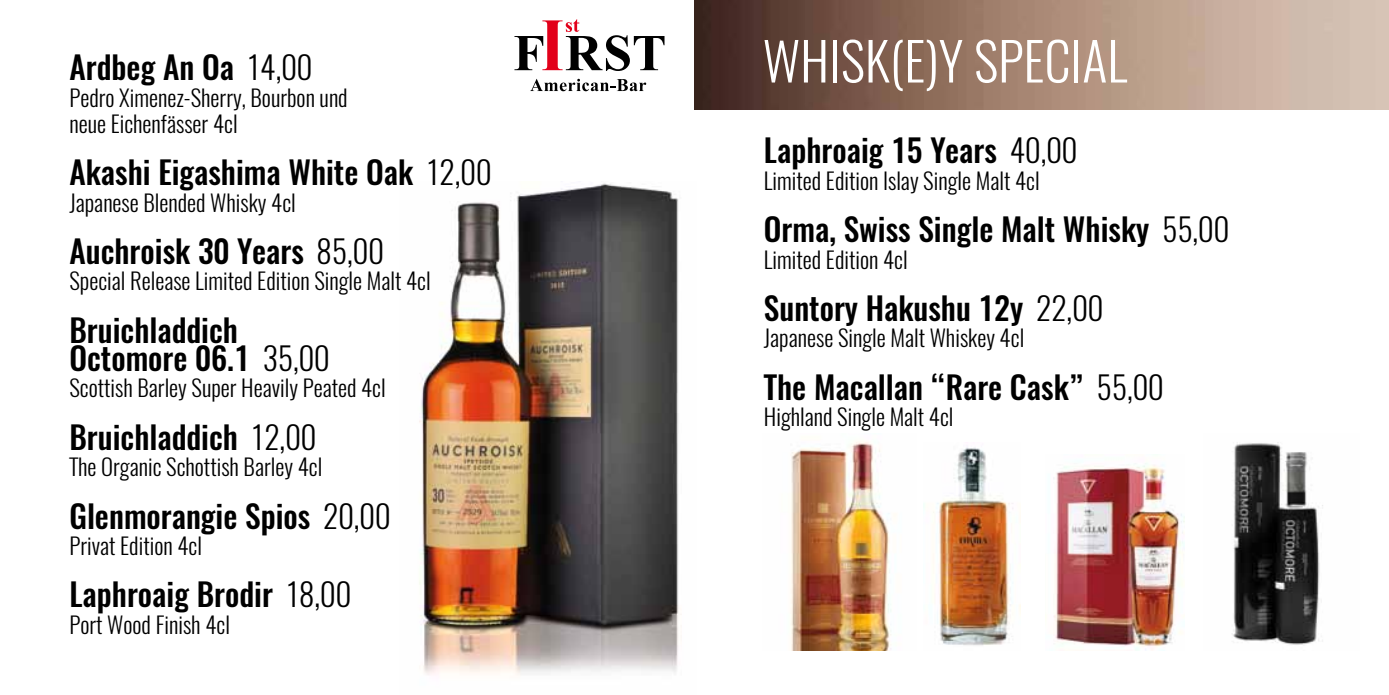
<style>
.page{position:relative;width:1389px;height:695px;background:#fff}
.page>*{position:absolute;margin:0;border:0;box-sizing:border-box;transform-origin:0 0}
.t1{font:300 52.5px "Oswald";color:#fff}
.t2{font:500 31.5px/28px "Oswald";color:#000}
.t3{font:300 22.75px/26.2px "Oswald";color:#000}
.s1{font-weight:300}
</style>
<div class="page">
<img style="left:419px;top:183px;width:262px;height:492px">
<svg style="left:530px;top:79px;width:116px;height:12px"></svg>
<svg style="left:514px;top:19px;width:151px;height:52px"></svg>
<img style="left:923px;top:447px;width:98px;height:199px">
<img style="left:790px;top:441px;width:101px;height:209px">
<img style="left:1054px;top:463px;width:130px;height:187px">
<img style="left:1232px;top:442px;width:91px;height:203px">
<img style="left:694px;top:0;width:695px;height:109px">
<h2 class="t2" style="left:69px;top:54px;width:245px">Ardbeg An Oa <span class="s1">14,00</span></h2>
<p class="t3" style="left:69px;top:84px;width:280px">Pedro Ximenez-Sherry, Bourbon und neue Eichenfässer 4cl</p>
<h2 class="t2" style="left:69px;top:159px;width:424px">Akashi Eigashima White Oak <span class="s1">12,00</span></h2>
<p class="t3" style="left:69px;top:189px;width:228px">Japanese Blended Whisky 4cl</p>
<h2 class="t2" style="left:69px;top:238px;width:316px">Auchroisk 30 Years <span class="s1">85,00</span></h2>
<p class="t3" style="left:69px;top:268px;width:363px">Special Release Limited Edition Single Malt 4cl</p>
<h2 class="t2" style="left:69px;top:316px;width:262px">Bruichladdich<br>Octomore 06.1 <span class="s1">35,00</span></h2>
<p class="t3" style="left:69px;top:375px;width:318px">Scottish Barley Super Heavily Peated 4cl</p>
<h2 class="t2" style="left:69px;top:423px;width:248px">Bruichladdich <span class="s1">12,00</span></h2>
<p class="t3" style="left:69px;top:453px;width:254px">The Organic Schottish Barley 4cl</p>
<h2 class="t2" style="left:69px;top:502px;width:323px">Glenmorangie Spios <span class="s1">20,00</span></h2>
<p class="t3" style="left:69px;top:532px;width:134px">Privat Edition 4cl</p>
<h2 class="t2" style="left:69px;top:581px;width:283px">Laphroaig Brodir <span class="s1">18,00</span></h2>
<p class="t3" style="left:69px;top:611px;width:162px">Port Wood Finish 4cl</p>
<h1 class="t1" style="left:763px;top:26px;width:366px">WHISK(E)Y SPECIAL</h1>
<h2 class="t2" style="left:764px;top:137px;width:315px">Laphroaig 15 Years <span class="s1">40,00</span></h2>
<p class="t3" style="left:764px;top:167px;width:277px">Limited Edition Islay Single Malt 4cl</p>
<h2 class="t2" style="left:764px;top:216px;width:467px">Orma, Swiss Single Malt Whisky <span class="s1">55,00</span></h2>
<p class="t3" style="left:764px;top:246px;width:145px">Limited Edition 4cl</p>
<h2 class="t2" style="left:764px;top:295px;width:341px">Suntory Hakushu 12y <span class="s1">22,00</span></h2>
<p class="t3" style="left:764px;top:325px;width:262px">Japanese Single Malt Whiskey 4cl</p>
<h2 class="t2" style="left:764px;top:373px;width:401px">The Macallan “Rare Cask” <span class="s1">55,00</span></h2>
<p class="t3" style="left:764px;top:404px;width:191px">Highland Single Malt 4cl</p>
</div>
